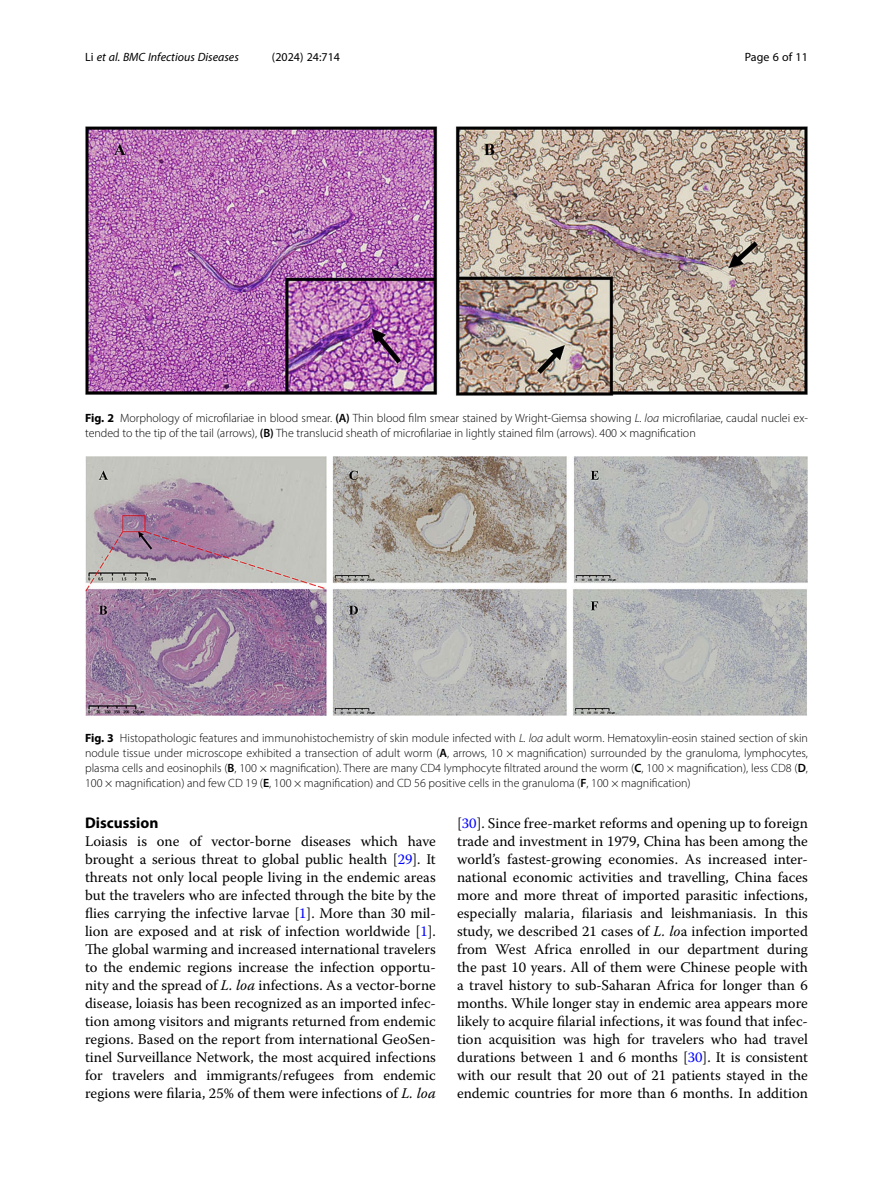
<style>
.page{position:relative;width:893px;height:1191px;background:#fff}
.page>*{position:absolute;margin:0;border:0;box-sizing:border-box;transform-origin:0 0}
.Head_1{font:700 15.45px "Myriad Pro";color:#000}
.Body_Text{font:14.7px/18px "Warnock Pro";color:#000;text-align:justify}
.Figure_Caption{font:300 12px/15px "Myriad Pro";color:#000;text-align:justify}
.t1{font:italic 12px "Myriad Pro";color:#000}
.t2{font:12px "Myriad Pro";color:#000}
.s1{font-style:normal}
.s2{font-weight:700}
.s3{font-weight:600}
.s4{font-style:italic}
.s5{color:#00f}
</style>
<div class="page">
<img style="left:85px;top:456px;width:723px;height:259px">
<img style="left:85px;top:126px;width:723px;height:269px">
<p class="t1" style="left:85px;top:50px;width:155px"><span class="s1">Li</span> et al. BMC Infectious Diseases</p>
<p class="t2" style="left:272px;top:50px;width:70px">(2024) 24:714</p>
<p class="t2" style="left:745px;top:50px;width:65px">Page 6 of 11</p>
<p class="Figure_Caption" style="left:85px;top:410px;width:724px"><span class="s2">Fig. 2</span> Morphology of microfilariae in blood smear. <span class="s3">(A)</span> Thin blood film smear stained by Wright-Giemsa showing <span class="s4">L. loa</span> microfilariae, caudal nuclei ex&shy;tended to the tip of the tail (arrows), <span class="s3">(B)</span> The translucid sheath of microfilariae in lightly stained film (arrows). 400 × magnification</p>
<p class="Figure_Caption" style="left:85px;top:730px;width:724px"><span class="s2">Fig. 3</span> Histopathologic features and immunohistochemistry of skin module infected with <span class="s4">L. loa</span> adult worm. Hematoxylin-eosin stained section of skin nodule tissue under microscope exhibited a transection of adult worm (<span class="s3">A</span>, arrows, 10 × magnification) surrounded by the granuloma, lymphocytes, plasma cells and eosinophils (<span class="s3">B</span>, 100 × magnification). There are many CD4 lymphocyte filtrated around the worm (<span class="s3">C</span>, 100 × magnification), less CD8 (<span class="s3">D</span>, 100 × magnification) and few CD 19 (<span class="s3">E</span>, 100 × magnification) and CD 56 positive cells in the granuloma (<span class="s3">F</span>, 100 × magnification)</p>
<p class="Head_1" style="left:85px;top:813px;width:75px">Discussion</p>
<p class="Body_Text" style="left:85px;top:832px;width:352px">Loiasis is one of vector-borne diseases which have brought a serious threat to global public health [<span class="s5">29</span>]. It threats not only local people living in the endemic areas but the travelers who are infected through the bite by the flies carrying the infective larvae [<span class="s5">1</span>]. More than 30 mil&shy;lion are exposed and at risk of infection worldwide [<span class="s5">1</span>].<br>The global warming and increased international travelers to the endemic regions increase the infection opportu&shy;nity and the spread of <span class="s4">L. loa</span> infections. As a vector-borne disease, loiasis has been recognized as an imported infec&shy;tion among visitors and migrants returned from endemic regions. Based on the report from international GeoSen&shy;tinel Surveillance Network, the most acquired infections for travelers and immigrants/refugees from endemic regions were filaria, 25% of them were infections of <span class="s4">L. loa</span></p>
<p class="Body_Text" style="left:457px;top:814px;width:352px">[<span class="s5">30</span>]. Since free-market reforms and opening up to foreign trade and investment in 1979, China has been among the world’s fastest-growing economies. As increased inter&shy;national economic activities and travelling, China faces more and more threat of imported parasitic infections, especially malaria, filariasis and leishmaniasis. In this study, we described 21 cases of <span class="s4">L. lo</span>a infection imported from West Africa enrolled in our department during the past 10 years. All of them were Chinese people with a travel history to sub-Saharan Africa for longer than 6 months. While longer stay in endemic area appears more likely to acquire filarial infections, it was found that infec&shy;tion acquisition was high for travelers who had travel durations between 1 and 6 months [<span class="s5">30</span>]. It is consistent with our result that 20 out of 21 patients stayed in the endemic countries for more than 6 months. In addition</p>
</div>
